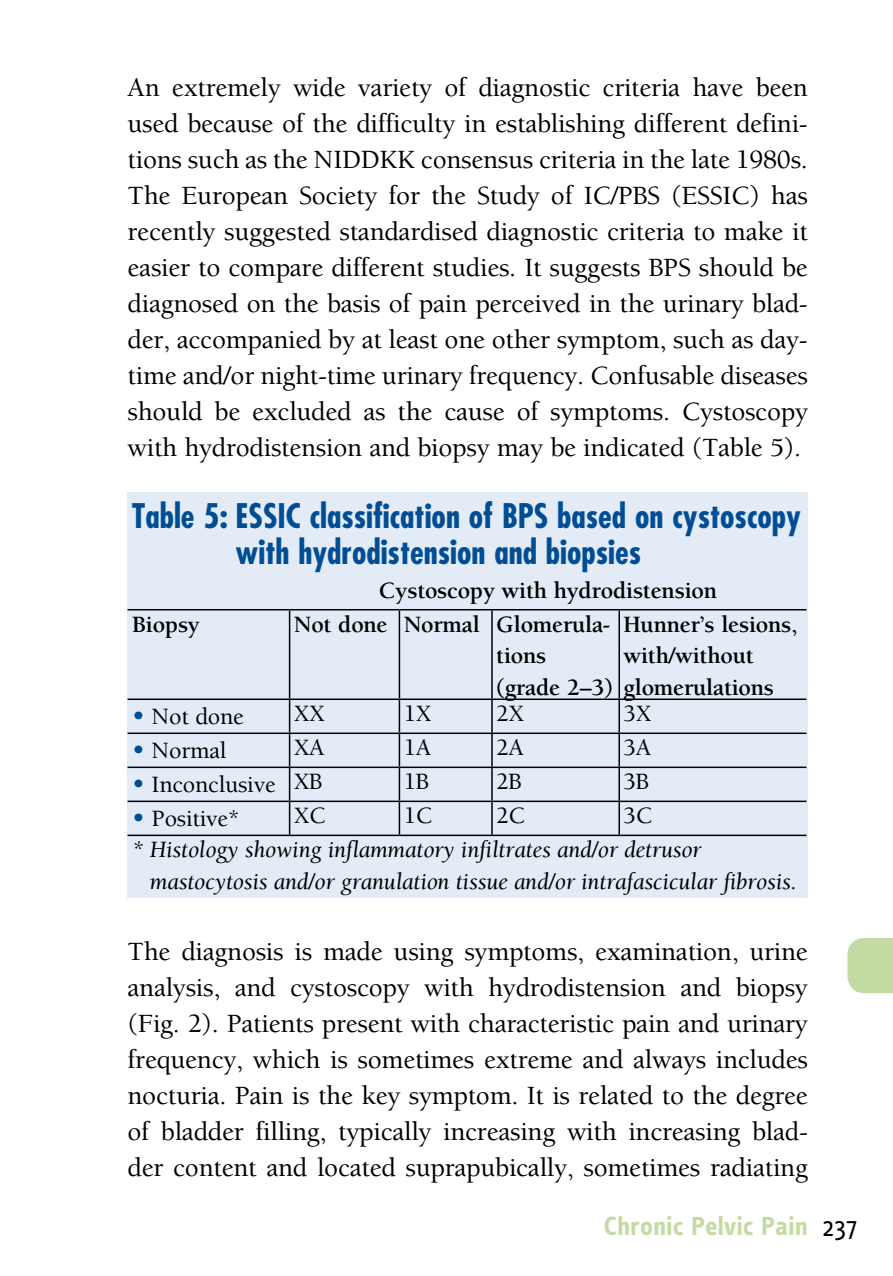
<style>
.page{position:relative;width:893px;height:1276px;background:#fff}
.page>*{position:absolute;margin:0;border:0;box-sizing:border-box;transform-origin:0 0}
.t1{font:700 condensed 33px/36px "Futura";color:#004d95}
.t2{font:500 27px/36px "Berkeley";letter-spacing:-.01em;color:#000;text-align:justify}
.t3{font:700 27px "Info Text";color:#c3dba3}
.t4{font:italic 24px/33.9px "Berkeley";letter-spacing:-.01em;color:#000}
.t5{font:700 24px/31.5px "Berkeley";letter-spacing:-.01em;color:#000}
.t6{font:500 24px "Berkeley";letter-spacing:-.01em;color:#000}
.s1{font-size:27px;color:#004d95}
.s2{font-weight:500;font-style:normal}
.s3{font-weight:400;color:#000}
</style>
<div class="page">
<div style="left:128px;top:492px;width:680px;height:405px;background:#e3ecf6"></div>
<div style="left:847px;top:938px;width:46px;height:55px;background:#c3dba3"></div>
<hr style="left:128px;top:609px;width:162px;height:1px;background:#000">
<hr style="left:290px;top:609px;width:109px;height:1px;background:#000">
<hr style="left:289px;top:610px;width:1px;height:88px;background:#000">
<hr style="left:399px;top:609px;width:93px;height:1px;background:#000">
<hr style="left:399px;top:610px;width:1px;height:88px;background:#000">
<hr style="left:492px;top:609px;width:127px;height:1px;background:#000">
<hr style="left:491px;top:610px;width:2px;height:88px;background:#000">
<hr style="left:619px;top:609px;width:187px;height:1px;background:#000">
<hr style="left:618px;top:610px;width:2px;height:88px;background:#000">
<hr style="left:128px;top:698px;width:162px;height:2px;background:#000">
<hr style="left:290px;top:698px;width:109px;height:2px;background:#000">
<hr style="left:289px;top:700px;width:1px;height:32px;background:#000">
<hr style="left:399px;top:698px;width:93px;height:2px;background:#000">
<hr style="left:399px;top:700px;width:1px;height:32px;background:#000">
<hr style="left:492px;top:698px;width:127px;height:2px;background:#000">
<hr style="left:491px;top:700px;width:2px;height:32px;background:#000">
<hr style="left:619px;top:698px;width:187px;height:2px;background:#000">
<hr style="left:618px;top:700px;width:2px;height:32px;background:#000">
<hr style="left:128px;top:732px;width:162px;height:2px;background:#000">
<hr style="left:290px;top:732px;width:109px;height:2px;background:#000">
<hr style="left:289px;top:734px;width:1px;height:32px;background:#000">
<hr style="left:399px;top:732px;width:93px;height:2px;background:#000">
<hr style="left:399px;top:734px;width:1px;height:32px;background:#000">
<hr style="left:492px;top:732px;width:127px;height:2px;background:#000">
<hr style="left:491px;top:734px;width:2px;height:32px;background:#000">
<hr style="left:619px;top:732px;width:187px;height:2px;background:#000">
<hr style="left:618px;top:734px;width:2px;height:32px;background:#000">
<hr style="left:128px;top:766px;width:162px;height:2px;background:#000">
<hr style="left:290px;top:766px;width:109px;height:2px;background:#000">
<hr style="left:289px;top:768px;width:1px;height:32px;background:#000">
<hr style="left:399px;top:766px;width:93px;height:2px;background:#000">
<hr style="left:399px;top:768px;width:1px;height:32px;background:#000">
<hr style="left:492px;top:766px;width:127px;height:2px;background:#000">
<hr style="left:491px;top:768px;width:2px;height:32px;background:#000">
<hr style="left:619px;top:766px;width:187px;height:2px;background:#000">
<hr style="left:618px;top:768px;width:2px;height:32px;background:#000">
<hr style="left:128px;top:800px;width:162px;height:2px;background:#000">
<hr style="left:290px;top:800px;width:109px;height:2px;background:#000">
<hr style="left:289px;top:802px;width:1px;height:32px;background:#000">
<hr style="left:399px;top:800px;width:93px;height:2px;background:#000">
<hr style="left:399px;top:802px;width:1px;height:32px;background:#000">
<hr style="left:492px;top:800px;width:127px;height:2px;background:#000">
<hr style="left:491px;top:802px;width:2px;height:32px;background:#000">
<hr style="left:619px;top:800px;width:187px;height:2px;background:#000">
<hr style="left:618px;top:802px;width:2px;height:32px;background:#000">
<hr style="left:128px;top:834px;width:162px;height:2px;background:#000">
<hr style="left:290px;top:834px;width:109px;height:2px;background:#000">
<hr style="left:399px;top:834px;width:93px;height:2px;background:#000">
<hr style="left:492px;top:834px;width:127px;height:2px;background:#000">
<hr style="left:619px;top:834px;width:187px;height:2px;background:#000">
<p class="t2" style="left:128px;top:70px;width:682px">An extremely wide variety of diagnostic criteria have been used because of the difficulty in establishing different defini&shy;tions such as the NIDDKK consensus criteria in the late 1980s.<br>The European Society for the Study of IC/PBS (ESSIC) has recently suggested standardised diagnostic criteria to make it easier to compare different studies. It suggests BPS should be diagnosed on the basis of pain perceived in the urinary blad&shy;der, accompanied by at least one other symptom, such as day&shy;time and/or night-time urinary frequency. Confusable diseases should be excluded as the cause of symptoms. Cystoscopy with hydrodistension and biopsy may be indicated (Table 5).</p>
<p class="t1" style="left:236px;top:497px;width:567px;text-indent:-104px">Table 5: ESSIC classification of BPS based on cystoscopy with hydrodistension and biopsies</p>
<p class="t5" style="left:379px;top:575px;width:340px">Cystoscopy with hydrodistension</p>
<p class="t5" style="left:132px;top:609px;width:70px">Biopsy</p>
<p class="t5" style="left:496px;top:609px;width:279px;text-indent:-202px">Not done Normal Glomerula-<br>tions<br>(grade 2–3) glomerulations</p>
<p class="t5" style="left:623px;top:609px;width:176px">Hunner’s lesions, with/without</p>
<p class="t6" style="left:132px;top:703px;width:114px"><span class="s1">•</span> Not done</p>
<p class="t6" style="left:294px;top:701px;width:32px">XX</p>
<p class="t6" style="left:404px;top:701px;width:29px">1X</p>
<p class="t6" style="left:496px;top:701px;width:29px">2X</p>
<p class="t6" style="left:623px;top:701px;width:29px">3X</p>
<p class="t6" style="left:132px;top:737px;width:96px"><span class="s1">•</span> Normal</p>
<p class="t6" style="left:294px;top:735px;width:32px">XA</p>
<p class="t6" style="left:404px;top:735px;width:29px">1A</p>
<p class="t6" style="left:496px;top:735px;width:29px">2A</p>
<p class="t6" style="left:623px;top:735px;width:29px">3A</p>
<p class="t6" style="left:132px;top:771px;width:192px"><span class="s1">•</span> Inconclusive XB</p>
<p class="t6" style="left:404px;top:769px;width:27px">1B</p>
<p class="t6" style="left:496px;top:769px;width:27px">2B</p>
<p class="t6" style="left:623px;top:769px;width:27px">3B</p>
<p class="t6" style="left:132px;top:805px;width:110px"><span class="s1">•</span> Positive*</p>
<p class="t6" style="left:294px;top:803px;width:33px">XC</p>
<p class="t6" style="left:404px;top:803px;width:30px">1C</p>
<p class="t6" style="left:496px;top:803px;width:30px">2C</p>
<p class="t4" style="left:132px;top:799px;width:571px;text-indent:492px"><span class="s2">3C<br></span>* Histology showing inflammatory infiltrates and/or detrusor</p>
<p class="t4" style="left:150px;top:865px;width:648px">mastocytosis and/or granulation tissue and/or intrafascicular fibrosis.</p>
<p class="t2" style="left:128px;top:934px;width:682px">The diagnosis is made using symptoms, examination, urine analysis, and cystoscopy with hydrodistension and biopsy (Fig. 2). Patients present with characteristic pain and urinary frequency, which is sometimes extreme and always includes nocturia. Pain is the key symptom. It is related to the degree of bladder filling, typically increasing with increasing blad&shy;der content and located suprapubically, sometimes radiating</p>
<p class="t3" style="left:604px;top:1210px;width:255px">Chronic Pelvic Pain <span class="s3">237</span></p>
</div>
